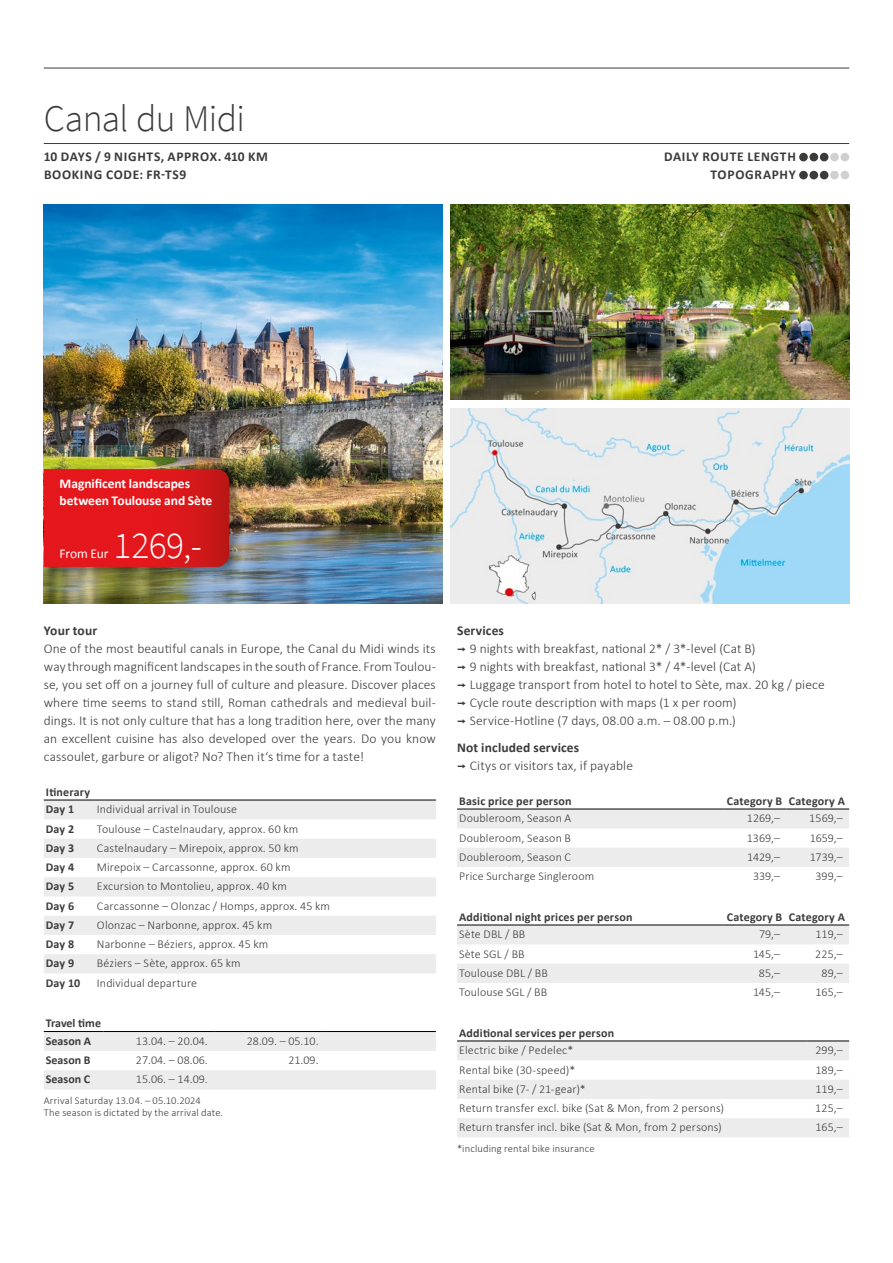
<style>
.page{position:relative;width:893px;height:1263px;background:#fff}
.page>*{position:absolute;margin:0;border:0;box-sizing:border-box;transform-origin:0 0}
.t1{font:300 37.5px "Source Sans Pro";letter-spacing:-.02em;color:#3b3b3a}
.t2{font:300 37.5px "Source Sans Pro";color:#fff}
.t3{font:300 13.5px/18px "Calibri";letter-spacing:.005em;color:#3b3b3a}
.t4{font:700 13.5px/18px "Calibri";letter-spacing:.05em;color:#3b3b3a}
.t5{font:700 13.5px/17.2px "Calibri";letter-spacing:-.005em;color:#fff}
.t6{font:700 13.5px "Calibri";letter-spacing:.005em;color:#3b3b3a}
.t7{font:13.5px "Calibri";letter-spacing:-.01em;color:#fff}
.t8{font:300 12px "Calibri";letter-spacing:.01em;color:#3b3b3a}
.t9{font:700 12px/17.7px "Calibri";letter-spacing:.015em;color:#3b3b3a}
.t10{font:300 10.5px/12px "Calibri";letter-spacing:.015em;color:#3b3b3a}
.s1{font-weight:700}
.s2{font-family:"Interstate";font-weight:400}
</style>
<div class="page">
<img style="left:44px;top:204px;width:398px;height:400px">
<img style="left:451px;top:204px;width:398px;height:196px">
<img style="left:451px;top:408px;width:398px;height:196px">
<div style="left:40px;top:463px;width:204px;height:116px;background:#000;opacity:.45"></div>
<svg style="left:44px;top:469px;width:185px;height:98px;background:#dc171b"></svg>
<hr style="left:44px;top:143px;width:805px;height:1px;background:#3b3b3a">
<hr style="left:44px;top:68px;width:805px;height:1px;background:#3b3b3a">
<div style="left:799px;top:153px;width:9px;height:8px;background:#3b3b3a;border-radius:50%"></div>
<div style="left:809px;top:153px;width:9px;height:8px;background:#3b3b3a;border-radius:50%"></div>
<div style="left:820px;top:153px;width:8px;height:8px;background:#3b3b3a;border-radius:50%"></div>
<div style="left:830px;top:153px;width:9px;height:8px;background:#cfd0d0;border-radius:50%"></div>
<div style="left:840px;top:153px;width:9px;height:8px;background:#cfd0d0;border-radius:50%"></div>
<div style="left:799px;top:171px;width:9px;height:8px;background:#3b3b3a;border-radius:50%"></div>
<div style="left:809px;top:171px;width:9px;height:8px;background:#3b3b3a;border-radius:50%"></div>
<div style="left:820px;top:171px;width:8px;height:8px;background:#3b3b3a;border-radius:50%"></div>
<div style="left:830px;top:171px;width:9px;height:8px;background:#cfd0d0;border-radius:50%"></div>
<div style="left:840px;top:171px;width:9px;height:8px;background:#cfd0d0;border-radius:50%"></div>
<svg style="left:44px;top:801px;width:392px;height:172px;fill:#ececed"></svg>
<hr style="left:44px;top:800px;width:51px;height:1px;background:#000">
<hr style="left:95px;top:800px;width:341px;height:1px;background:#000">
<svg style="left:44px;top:1032px;width:392px;height:57px"></svg>
<hr style="left:44px;top:1031px;width:59px;height:1px;background:#000">
<hr style="left:103px;top:1031px;width:111px;height:1px;background:#000">
<hr style="left:214px;top:1031px;width:111px;height:1px;background:#000">
<hr style="left:325px;top:1031px;width:111px;height:1px;background:#000">
<svg style="left:457px;top:810px;width:392px;height:57px"></svg>
<hr style="left:457px;top:809px;width:267px;height:1px;background:#000">
<hr style="left:724px;top:809px;width:62px;height:1px;background:#000">
<hr style="left:786px;top:809px;width:63px;height:1px;background:#000">
<svg style="left:457px;top:926px;width:392px;height:57px"></svg>
<hr style="left:457px;top:925px;width:267px;height:1px;background:#000">
<hr style="left:724px;top:925px;width:62px;height:1px;background:#000">
<hr style="left:786px;top:925px;width:63px;height:1px;background:#000">
<svg style="left:457px;top:1042px;width:392px;height:95px"></svg>
<hr style="left:457px;top:1041px;width:349px;height:1px;background:#000">
<hr style="left:806px;top:1041px;width:43px;height:1px;background:#000">
<h1 class="t1" style="left:44px;top:96px;width:203px">Canal du Midi</h1>
<p class="t4" style="left:44px;top:147px;width:226px">10 DAYS / 9 NIGHTS, APPROX. 410 KM<br>BOOKING CODE: FR-TS9</p>
<p class="t4" style="left:664px;top:147px;width:133px;text-align:right">DAILY ROUTE LENGTH<br>TOPOGRAPHY</p>
<p class="t5" style="left:60px;top:474px;width:154px">Magnificent landscapes between Toulouse and Sète</p>
<p class="t7" style="left:60px;top:544px;width:50px">From Eur</p>
<h1 class="t2" style="left:114px;top:522px;width:90px">1269,-</h1>
<p class="t6" style="left:44px;top:621px;width:55px">Your tour</p>
<p class="t3" style="left:44px;top:640px;width:394px;text-align:justify">One of the most beautiful canals in Europe, the Canal du Midi winds its way through magnificent landscapes in the south of France. From Toulou&shy;se, you set off on a journey full of culture and pleasure. Discover places where time seems to stand still, Roman cathedrals and medieval buil&shy;dings. It is not only culture that has a long tradition here, over the many an excellent cuisine has also developed over the years. Do you know cassoulet, garbure or aligot? No? Then it‘s time for a taste!</p>
<p class="t9" style="left:46px;top:782px;width:46px">Itinerary<br>Day 1</p>
<p class="t8" style="left:97px;top:802px;width:142px">Individual arrival in Toulouse</p>
<p class="t9" style="left:46px;top:819px;width:30px">Day 2</p>
<p class="t8" style="left:97px;top:821px;width:203px">Toulouse – Castelnaudary, approx. 60 km</p>
<p class="t9" style="left:46px;top:839px;width:30px">Day 3</p>
<p class="t8" style="left:97px;top:840px;width:203px">Castelnaudary – Mirepoix, approx. 50 km</p>
<p class="t9" style="left:46px;top:858px;width:30px">Day 4</p>
<p class="t8" style="left:97px;top:860px;width:195px">Mirepoix – Carcassonne, approx. 60 km</p>
<p class="t9" style="left:46px;top:877px;width:30px">Day 5</p>
<p class="t8" style="left:97px;top:879px;width:192px">Excursion to Montolieu, approx. 40 km</p>
<p class="t9" style="left:46px;top:896px;width:30px">Day 6</p>
<p class="t8" style="left:97px;top:898px;width:235px">Carcassonne – Olonzac / Homps, approx. 45 km</p>
<p class="t9" style="left:46px;top:916px;width:30px">Day 7</p>
<p class="t8" style="left:97px;top:917px;width:177px">Olonzac – Narbonne, approx. 45 km</p>
<p class="t9" style="left:46px;top:935px;width:30px">Day 8</p>
<p class="t8" style="left:97px;top:937px;width:173px">Narbonne – Béziers, approx. 45 km</p>
<p class="t9" style="left:46px;top:954px;width:30px">Day 9</p>
<p class="t8" style="left:97px;top:956px;width:145px">Béziers – Sète, approx. 65 km</p>
<p class="t9" style="left:46px;top:973px;width:36px">Day 10</p>
<p class="t8" style="left:97px;top:975px;width:102px">Individual departure</p>
<p class="t9" style="left:46px;top:1014px;width:57px">Travel time<br>Season A</p>
<p class="t8" style="left:136px;top:1033px;width:73px">13.04. – 20.04.</p>
<p class="t8" style="left:247px;top:1033px;width:73px">28.09. – 05.10.</p>
<p class="t9" style="left:46px;top:1051px;width:46px">Season B</p>
<p class="t8" style="left:136px;top:1053px;width:73px">27.04. – 08.06.</p>
<p class="t8" style="left:288px;top:1053px;width:32px">21.09.</p>
<p class="t9" style="left:46px;top:1070px;width:46px">Season C</p>
<p class="t8" style="left:136px;top:1072px;width:73px">15.06. – 14.09.</p>
<p class="t10" style="left:44px;top:1094px;width:181px">Arrival Saturday 13.04. – 05.10.2024<br>The season is dictated by the arrival date.</p>
<p class="t3" style="left:457px;top:622px;width:369px"><span class="s1">Services<br></span><span class="s2">¬</span> 9 nights with breakfast, national 2* / 3*-level (Cat B)<br><span class="s2">¬</span> 9 nights with breakfast, national 3* / 4*-level (Cat A)<br><span class="s2">¬</span> Luggage transport from hotel to hotel to Sète, max. 20 kg / piece <span class="s2">¬</span> Cycle route description with maps (1 x per room)<br><span class="s2">¬</span> Service-Hotline (7 days, 08.00 a.m. – 08.00 p.m.)</p>
<p class="t3" style="left:457px;top:739px;width:177px"><span class="s1">Not included services<br></span><span class="s2">¬</span> Citys or visitors tax, if payable</p>
<p class="t9" style="left:459px;top:791px;width:114px">Basic price per person</p>
<p class="t9" style="left:727px;top:791px;width:120px">Category B Category A</p>
<p class="t8" style="left:459px;top:811px;width:114px">Doubleroom, Season A</p>
<p class="t8" style="left:747px;top:811px;width:35px">1269,–</p>
<p class="t8" style="left:809px;top:811px;width:35px">1569,–</p>
<p class="t8" style="left:459px;top:830px;width:113px">Doubleroom, Season B</p>
<p class="t8" style="left:747px;top:830px;width:35px">1369,–</p>
<p class="t8" style="left:810px;top:830px;width:35px">1659,–</p>
<p class="t8" style="left:459px;top:849px;width:113px">Doubleroom, Season C</p>
<p class="t8" style="left:747px;top:849px;width:34px">1429,–</p>
<p class="t8" style="left:810px;top:849px;width:34px">1739,–</p>
<p class="t8" style="left:459px;top:869px;width:137px">Price Surcharge Singleroom</p>
<p class="t8" style="left:753px;top:869px;width:29px">339,–</p>
<p class="t8" style="left:815px;top:869px;width:29px">399,–</p>
<p class="t9" style="left:459px;top:907px;width:175px">Additional night prices per person</p>
<p class="t9" style="left:727px;top:907px;width:120px">Category B Category A</p>
<p class="t8" style="left:459px;top:927px;width:68px">Sète DBL / BB</p>
<p class="t8" style="left:759px;top:927px;width:23px">79,–</p>
<p class="t8" style="left:816px;top:927px;width:29px">119,–</p>
<p class="t8" style="left:459px;top:946px;width:67px">Sète SGL / BB</p>
<p class="t8" style="left:753px;top:946px;width:29px">145,–</p>
<p class="t8" style="left:815px;top:946px;width:29px">225,–</p>
<p class="t8" style="left:459px;top:965px;width:90px">Toulouse DBL / BB</p>
<p class="t8" style="left:759px;top:965px;width:23px">85,–</p>
<p class="t8" style="left:822px;top:965px;width:23px">89,–</p>
<p class="t8" style="left:459px;top:985px;width:89px">Toulouse SGL / BB</p>
<p class="t8" style="left:753px;top:985px;width:29px">145,–</p>
<p class="t8" style="left:815px;top:985px;width:29px">165,–</p>
<p class="t9" style="left:459px;top:1023px;width:156px">Additional services per person</p>
<p class="t8" style="left:459px;top:1043px;width:116px">Electric bike / Pedelec*</p>
<p class="t8" style="left:815px;top:1043px;width:29px">299,–</p>
<p class="t8" style="left:459px;top:1062px;width:118px">Rental bike (30-speed)*</p>
<p class="t8" style="left:815px;top:1062px;width:29px">189,–</p>
<p class="t8" style="left:459px;top:1081px;width:128px">Rental bike (7- / 21-gear)*</p>
<p class="t8" style="left:816px;top:1081px;width:29px">119,–</p>
<p class="t8" style="left:459px;top:1101px;width:266px">Return transfer excl. bike (Sat &amp; Mon, from 2 persons)</p>
<p class="t8" style="left:815px;top:1101px;width:29px">125,–</p>
<p class="t8" style="left:459px;top:1120px;width:264px">Return transfer incl. bike (Sat &amp; Mon, from 2 persons)</p>
<p class="t8" style="left:815px;top:1120px;width:29px">165,–</p>
<p class="t10" style="left:457px;top:1142px;width:139px">*including rental bike insurance</p>
</div>
